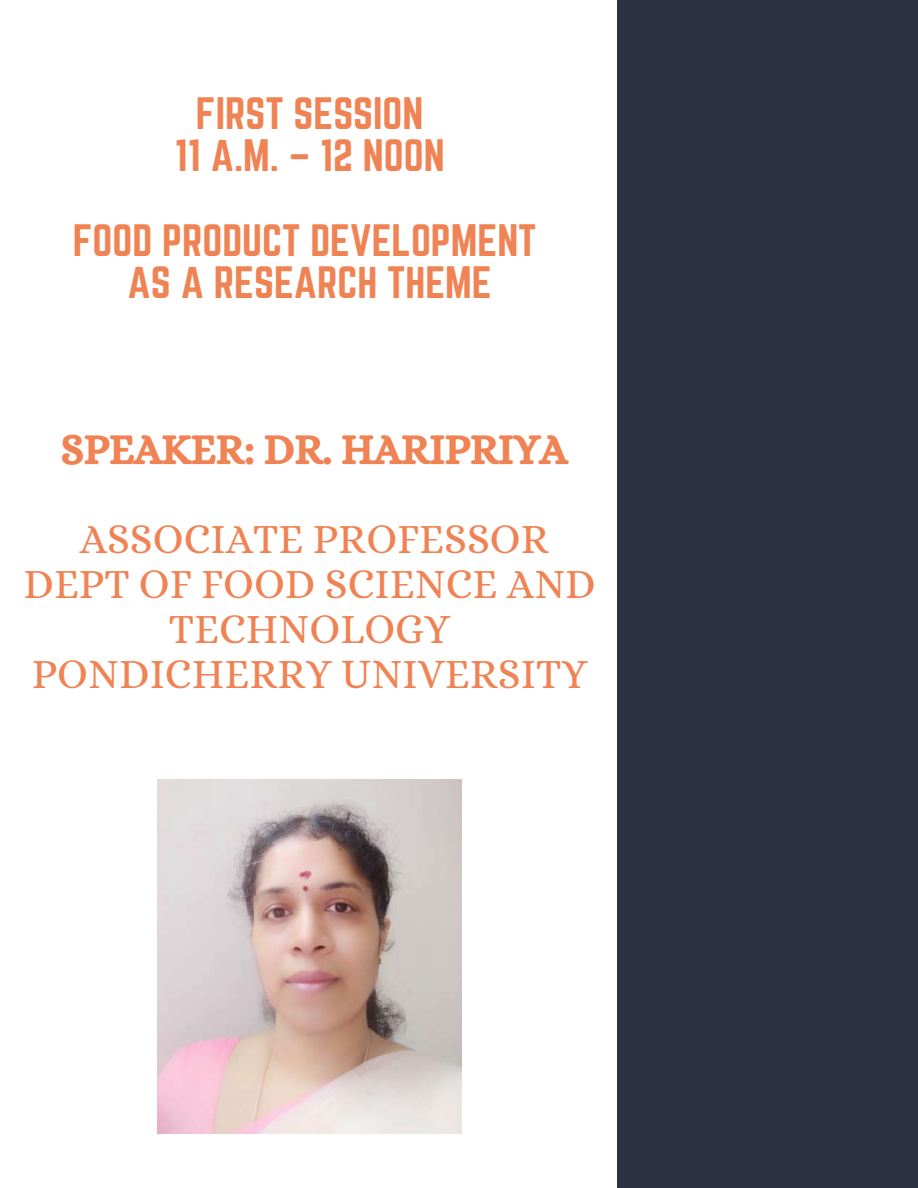
<style>
.page{position:relative;width:918px;height:1188px;background:#fff}
.page>*{position:absolute;margin:0;border:0;box-sizing:border-box;transform-origin:0 0}
.t1{font:42px/45px "Alice";color:#ef8354;text-align:center}
.t2{font:42px "CA Generated";color:#ef8354}
.t3{font:39.75px/42.5px "Norwester";color:#ef8354;text-align:center}
</style>
<div class="page">
<div style="left:618px;top:0;width:300px;height:1188px;background:#2d3142"></div>
<img style="left:157px;top:779px;width:304px;height:355px">
<p class="t3" style="left:175px;top:94px;width:271px">FIRST SESSION<br>11 A.M. – 12 NOON</p>
<p class="t3" style="left:73px;top:221px;width:465px">FOOD PRODUCT DEVELOPMENT<br>AS A RESEARCH THEME</p>
<p class="t2" style="left:61px;top:425px;width:508px">SPEAKER: DR. HARIPRIYA</p>
<p class="t1" style="left:23px;top:517px;width:574px">ASSOCIATE PROFESSOR<br>DEPT OF FOOD SCIENCE AND<br>TECHNOLOGY<br>PONDICHERRY UNIVERSITY</p>
</div>
